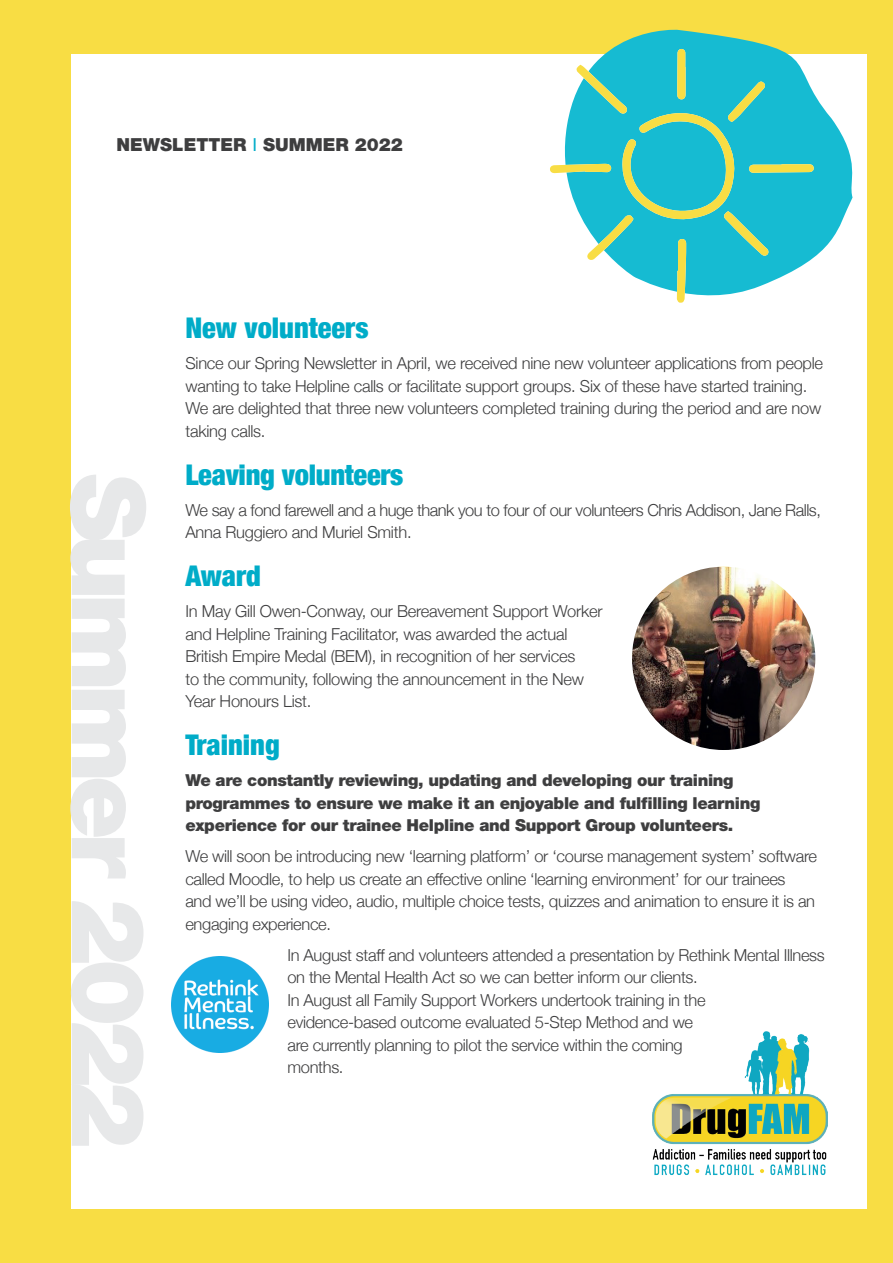
<style>
.page{position:relative;width:893px;height:1263px;background:#f8dd44}
.page>*{position:absolute;margin:0;border:0;box-sizing:border-box;transform-origin:0 0}
.t1{font:900 102px "Helvetica Neue LT Std";letter-spacing:-.07em;color:#e7e8e9}
.t2{font:900 condensed 28.5px "Helvetica Neue";color:#00acc8}
.t3{font:900 18px "Helvetica Neue LT Std";color:#3e3e3f}
.t4{font:300 16.5px/22.5px "Helvetica Neue";letter-spacing:-.02em;color:#3e3e3f}
.t5{font:900 16.5px/22.5px "Helvetica Neue LT Std";letter-spacing:-.02em;color:#3e3e3f}
.s1{font-weight:400;color:#00acc8}
</style>
<div class="page">
<div style="left:71px;top:54px;width:795px;height:1155px;background:#fff"></div>
<svg style="left:612px;top:29px;width:241px;height:229px"></svg>
<svg style="left:550px;top:49px;width:264px;height:254px"></svg>
<img style="left:652px;top:1031px;width:175px;height:145px">
<img style="left:633px;top:568px;width:181px;height:181px">
<img style="left:172px;top:957px;width:96px;height:96px">
<p class="t3" style="left:117px;top:134px;width:288px">NEWSLETTER <span class="s1">I</span> SUMMER 2022</p>
<h1 class="t1" style="left:169px;top:473px;width:677px;rotate:90deg">Summer 2022</h1>
<h2 class="t2" style="left:185px;top:304px;width:185px">New volunteers</h2>
<p class="t4" style="left:185px;top:351px;width:639px">Since our Spring Newsletter in April, we received nine new volunteer applications from people wanting to take Helpline calls or facilitate support groups. Six of these have started training.<br>We are delighted that three new volunteers completed training during the period and are now taking calls.</p>
<h2 class="t2" style="left:185px;top:451px;width:219px">Leaving volunteers</h2>
<p class="t4" style="left:185px;top:497px;width:637px">We say a fond farewell and a huge thank you to four of our volunteers Chris Addison, Jane Ralls,<br>Anna Ruggiero and Muriel Smith.</p>
<h2 class="t2" style="left:185px;top:553px;width:77px">Award</h2>
<p class="t4" style="left:185px;top:599px;width:419px">In May Gill Owen-Conway, our Bereavement Support Worker and Helpline Training Facilitator, was awarded the actual British Empire Medal (BEM), in recognition of her services<br>to the community, following the announcement in the New Year Honours List.</p>
<h2 class="t2" style="left:185px;top:722px;width:96px">Training</h2>
<p class="t5" style="left:185px;top:769px;width:577px">We are constantly reviewing, updating and developing our training programmes to ensure we make it an enjoyable and fulfilling learning experience for our trainee Helpline and Support Group volunteers.</p>
<p class="t4" style="left:185px;top:844px;width:633px">We will soon be introducing new ‘learning platform’ or ‘course management system’ software called Moodle, to help us create an effective online ‘learning environment’ for our trainees<br>and we’ll be using video, audio, multiple choice tests, quizzes and animation to ensure it is an engaging experience.</p>
<p class="t4" style="left:287px;top:942px;width:539px">In August staff and volunteers attended a presentation by Rethink Mental Illness on the Mental Health Act so we can better inform our clients.<br>In August all Family Support Workers undertook training in the<br>evidence-based outcome evaluated 5-Step Method and we<br>are currently planning to pilot the service within the coming<br>months.</p>
</div>
